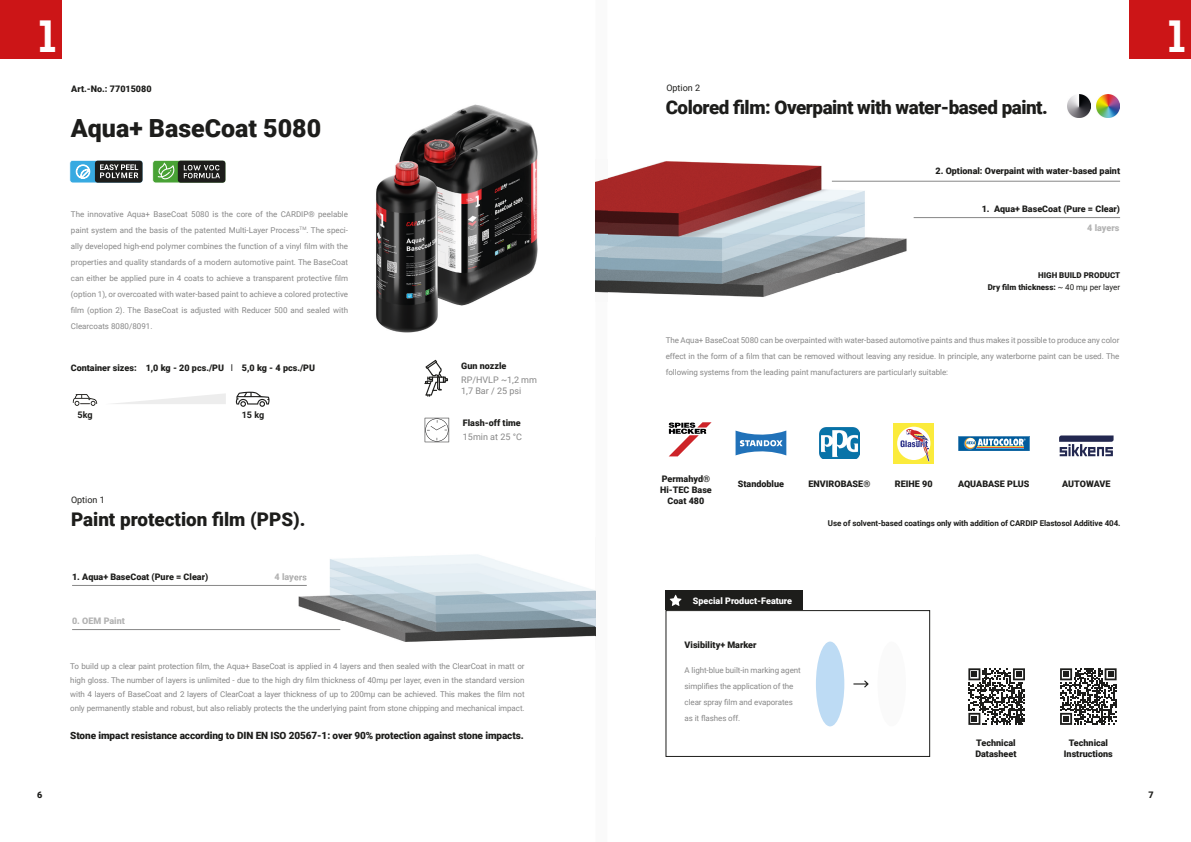
<style>
.page{position:relative;width:1191px;height:842px;background:#fff}
.page>*{position:absolute;margin:0;border:0;box-sizing:border-box;transform-origin:0 0}
.t1{font:700 45.1px "Nexa";color:#fff}
.t2{font:900 25px "Roboto";color:#1d1d1b}
.t3{font:900 18.8px "Roboto";letter-spacing:-.025em;color:#1d1d1b}
.t4{font:900 18.8px "Roboto";color:#1d1d1b}
.t5{font:900 10px "Roboto";letter-spacing:-.01em;color:#1d1d1b}
.t6{font:900 9px/10.8px "Roboto";color:#1d1d1b;text-align:center}
.t7{font:9px/10.8px "Roboto";color:#878787}
.t8{font:900 9px "Roboto";color:#b3b3b3}
.t9{font:900 9px "Roboto";color:#fff}
.t10{font:9px "Roboto";color:#1d1d1b}
.t11{font:700 9px "Roboto";letter-spacing:-.005em;color:#1d1d1b}
.t12{font:8px/16px "Roboto";letter-spacing:-.01em;color:#878787;text-align:justify}
.t13{font:700 8px "Roboto";letter-spacing:-.01em;color:#1d1d1b}
.t14{font:900 8px/12px "Roboto";color:#1d1d1b;text-align:right}
.s1{font-weight:400}
</style>
<div class="page">
<img style="left:298px;top:554px;width:297px;height:88px">
<hr style="left:72px;top:585px;width:235px;height:1px;background:#878787">
<hr style="left:72px;top:629px;width:268px;height:1px;background:#878787">
<img style="left:376px;top:104px;width:162px;height:229px">
<svg style="left:424px;top:360px;width:24px;height:37px"></svg>
<div style="left:0;top:0;width:62px;height:59px;background:#cc1517"></div>
<svg style="left:425px;top:418px;width:24px;height:25px"></svg>
<svg style="left:152px;top:160px;width:74px;height:23px"></svg>
<svg style="left:69px;top:160px;width:74px;height:23px"></svg>
<svg style="left:113px;top:394px;width:113px;height:10px"></svg>
<svg style="left:236px;top:392px;width:33px;height:15px"></svg>
<svg style="left:73px;top:394px;width:24px;height:12px"></svg>
<svg style="left:293px;top:574px;width:13px;height:8px"></svg>
<svg style="left:595px;top:590px;width:1px;height:47px"></svg>
<img style="left:595px;top:161px;width:339px;height:136px">
<hr style="left:913px;top:217px;width:207px;height:1px;background:#878787">
<hr style="left:832px;top:181px;width:288px;height:1px;background:#878787">
<svg style="left:668px;top:422px;width:43px;height:34px"></svg>
<svg style="left:735px;top:430px;width:51px;height:25px"></svg>
<div style="left:893px;top:423px;width:41px;height:40px;background:#fbeb3c"></div>
<div style="left:897px;top:427px;width:33px;height:33px;background:#fff;border-radius:50%"></div>
<svg style="left:900px;top:429px;width:29px;height:33px"></svg>
<img style="left:819px;top:428px;width:40px;height:31px">
<svg style="left:958px;top:436px;width:71px;height:15px"></svg>
<div style="left:665px;top:591px;width:138px;height:19px;background:#1d1d1b"></div>
<div style="left:816px;top:641px;width:28px;height:85px;background:#bddbf4;border-radius:50%"></div>
<div style="left:877px;top:641px;width:29px;height:85px;background:#fafafa;border-radius:50%"></div>
<div style="left:665px;top:610px;width:265px;height:147px;border:1px solid #1d1d1b"></div>
<svg style="left:670px;top:595px;width:11px;height:11px"></svg>
<svg style="left:853px;top:680px;width:15px;height:7px"></svg>
<div style="left:1129px;top:0;width:62px;height:59px;background:#cc1517"></div>
<img style="left:1067px;top:95px;width:23px;height:22px">
<img style="left:1096px;top:95px;width:23px;height:22px">
<svg style="left:968px;top:668px;width:57px;height:57px"></svg>
<svg style="left:1060px;top:668px;width:56px;height:57px"></svg>
<svg style="left:1059px;top:435px;width:54px;height:21px"></svg>
<h1 class="t1" style="left:40px;top:10px;width:18px">1</h1>
<p class="t6" style="left:71px;top:83px;width:82px">Art.-No.: 77015080</p>
<h2 class="t2" style="left:71px;top:111px;width:252px">Aqua+ BaseCoat 5080</h2>
<p class="t6" style="left:37px;top:789px;width:7px">6</p>
<p class="t12" style="left:71px;top:205px;width:279px">The innovative Aqua+ BaseCoat 5080 is the core of the CARDIP® peelable paint system and the basis of the patented Multi-Layer Process<sup>TM</sup>. The speci&shy;ally developed high-end polymer combines the function of a vinyl film with the properties and quality standards of a modern automotive paint. The BaseCoat can either be applied pure in 4 coats to achieve a transparent protective film (option 1), or overcoated with water-based paint to achieve a colored protective film (option 2). The BaseCoat is adjusted with Reducer 500 and sealed with Clearcoats 8080/8091.</p>
<p class="t6" style="left:71px;top:362px;width:246px">Container sizes: 1,0 kg - 20 pcs./PU <span class="s1">l</span> 5,0 kg - 4 pcs./PU</p>
<p class="t11" style="left:78px;top:408px;width:17px">5kg</p>
<p class="t11" style="left:242px;top:408px;width:24px">15 kg</p>
<p class="t10" style="left:71px;top:494px;width:35px">Option 1</p>
<h3 class="t4" style="left:71px;top:506px;width:236px">Paint protection film (PPS).</h3>
<p class="t6" style="left:72px;top:571px;width:138px">1. Aqua+ BaseCoat (Pure = Clear)</p>
<p class="t8" style="left:72px;top:614px;width:54px">0. OEM Paint</p>
<p class="t8" style="left:275px;top:571px;width:34px">4 layers</p>
<p class="t6" style="left:461px;top:360px;width:47px">Gun nozzle</p>
<p class="t7" style="left:461px;top:374px;width:77px">RP/HVLP ~1,2 mm<br>1,7 Bar / 25 psi</p>
<p class="t6" style="left:463px;top:417px;width:59px">Flash-off time</p>
<p class="t7" style="left:463px;top:431px;width:61px">15min at 25 °C</p>
<p class="t12" style="left:70px;top:658px;width:456px;line-height:14px">To build up a clear paint protection film, the Aqua+ BaseCoat is applied in 4 layers and then sealed with the ClearCoat in matt or high gloss. The number of layers is unlimited - due to the high dry film thickness of 40mμ per layer, even in the standard version with 4 layers of BaseCoat and 2 layers of ClearCoat a layer thickness of up to 200mμ can be achieved. This makes the film not only permanently stable and robust, but also reliably protects the the underlying paint from stone chipping and mechanical impact.</p>
<p class="t5" style="left:70px;top:728px;width:455px">Stone impact resistance according to DIN EN ISO 20567-1: over 90% protection against stone impacts.</p>
<p class="t10" style="left:666px;top:81px;width:35px">Option 2</p>
<h3 class="t3" style="left:665px;top:94px;width:384px">Colored film: Overpaint with water-based paint.</h3>
<p class="t6" style="left:935px;top:165px;width:186px">2. Optional: Overpaint with water-based paint</p>
<p class="t6" style="left:981px;top:204px;width:140px">1. Aqua+ BaseCoat (Pure = Clear)</p>
<p class="t8" style="left:1087px;top:221px;width:34px">4 layers</p>
<p class="t14" style="left:987px;top:269px;width:134px">HIGH BUILD PRODUCT<br>Dry film thickness: <span class="s1">~ 40 mμ per layer</span></p>
<p class="t12" style="left:665px;top:331px;width:455px">The Aqua+ BaseCoat 5080 can be overpainted with water-based automotive paints and thus makes it possible to produce any color effect in the form of a film that can be removed without leaving any residue. In principle, any waterborne paint can be used. The following systems from the leading paint manufacturers are particularly suitable:</p>
<h1 class="t1" style="left:1169px;top:10px;width:18px">1</h1>
<p class="t6" style="left:660px;top:473px;width:53px">Permahyd®<br>Hi-TEC Base<br>Coat 480</p>
<p class="t6" style="left:738px;top:478px;width:48px">Standoblue</p>
<p class="t6" style="left:808px;top:478px;width:63px">ENVIROBASE®</p>
<p class="t6" style="left:895px;top:478px;width:39px">REIHE 90</p>
<p class="t6" style="left:958px;top:478px;width:73px">AQUABASE PLUS</p>
<p class="t6" style="left:1062px;top:478px;width:50px">AUTOWAVE</p>
<p class="t9" style="left:693px;top:594px;width:101px">Special Product-Feature</p>
<p class="t6" style="left:684px;top:639px;width:74px">Visibility+ Marker</p>
<p class="t12" style="left:684px;top:662px;width:118px;text-align:left">A light-blue built-in marking agent simplifies the application of the clear spray film and evaporates as it flashes off.</p>
<p class="t13" style="left:828px;top:518px;width:294px">Use of solvent-based coatings only with addition of CARDIP Elastosol Additive 404.</p>
<p class="t6" style="left:975px;top:737px;width:43px;text-align:left">Technical<br>Datasheet</p>
<p class="t6" style="left:1063px;top:737px;width:50px">Technical<br>Instructions</p>
<p class="t6" style="left:1148px;top:789px;width:7px">7</p>
</div>
